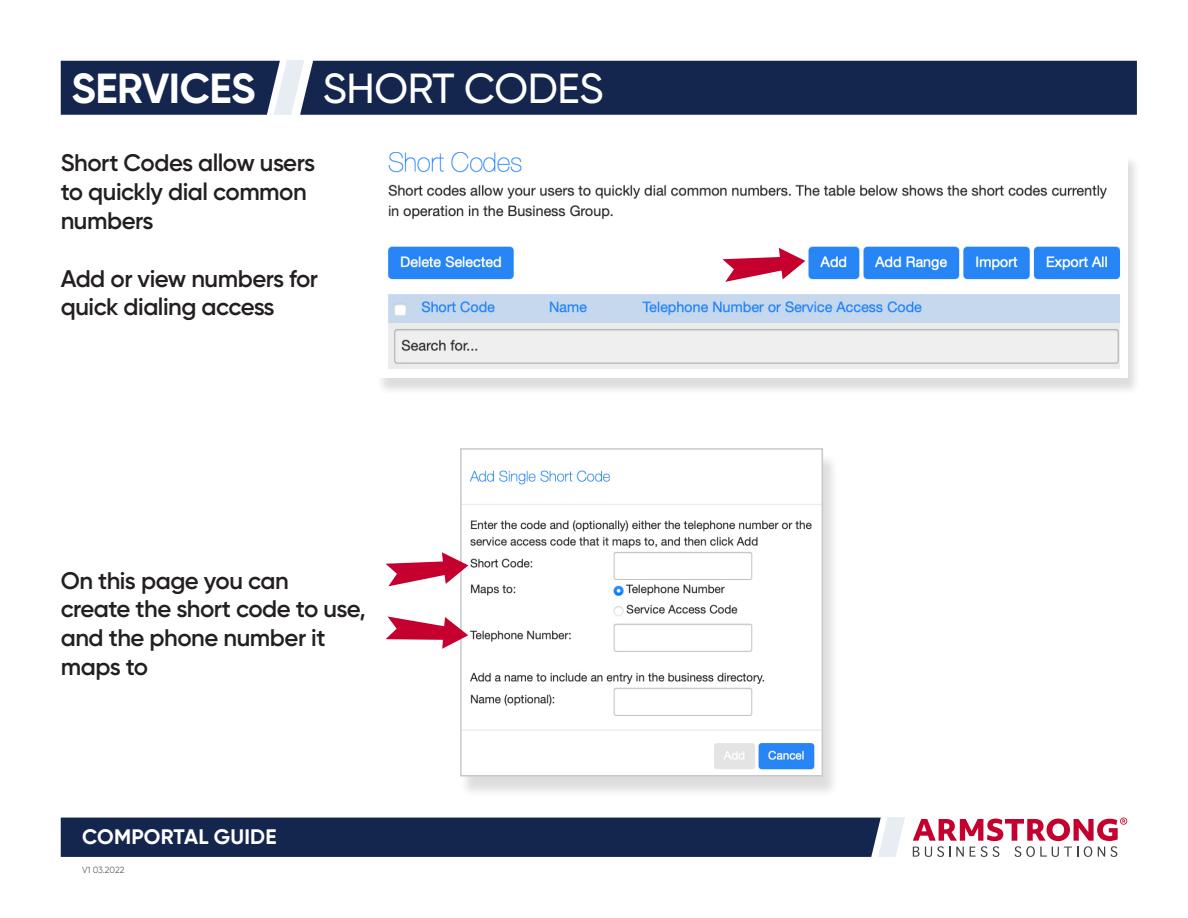
<style>
.page{position:relative;width:1188px;height:918px;background:#fff}
.page>*{position:absolute;margin:0;border:0;box-sizing:border-box;transform-origin:0 0}
.t1{font:500 42px "Gilroy";letter-spacing:-.01em;color:#fff}
.t2{font:700 42px "Gilroy";letter-spacing:-.01em;color:#fff}
.t3{font:600 24px/28.8px "Gilroy";letter-spacing:-.02em;color:#231f20}
.t4{font:700 21px "Gilroy";letter-spacing:.01em;color:#fff}
.t5{font:9px "Gilroy";letter-spacing:-.01em;color:#636366}
</style>
<div class="page">
<svg style="left:61px;top:818px;width:1066px;height:39px;background:#464869"></svg>
<div style="left:459px;top:453px;width:380px;height:344px;background:#231f20;opacity:.15"></div>
<img style="left:463px;top:453px;width:357px;height:321px">
<div style="left:460px;top:448px;width:363px;height:329px;border:2px solid #c7c8ca"></div>
<div style="left:376px;top:156px;width:765px;height:239px;background:#231f20;opacity:.15"></div>
<img style="left:377px;top:152px;width:750px;height:225px">
<svg style="left:386px;top:552px;width:82px;height:34px"></svg>
<svg style="left:722px;top:248px;width:83px;height:34px"></svg>
<svg style="left:386px;top:617px;width:82px;height:32px"></svg>
<svg style="left:61px;top:61px;width:239px;height:54px;background:#2e3d61"></svg>
<div style="left:300px;top:61px;width:837px;height:54px;background:#15264e"></div>
<p class="t2" style="left:71px;top:62px;width:186px">SERVICES</p>
<p class="t1" style="left:323px;top:63px;width:282px">SHORT CODES</p>
<p class="t3" style="left:61px;top:148px;width:256px">Short Codes allow users to quickly dial common numbers</p>
<p class="t3" style="left:61px;top:264px;width:259px">Add or view numbers for quick dialing access</p>
<p class="t3" style="left:61px;top:566px;width:307px">On this page you can<br>create the short code to use, and the phone number it maps to</p>
<p class="t4" style="left:82px;top:824px;width:196px">COMPORTAL GUIDE</p>
<p class="t5" style="left:82px;top:864px;width:44px">V1 03.2022</p>
</div>
